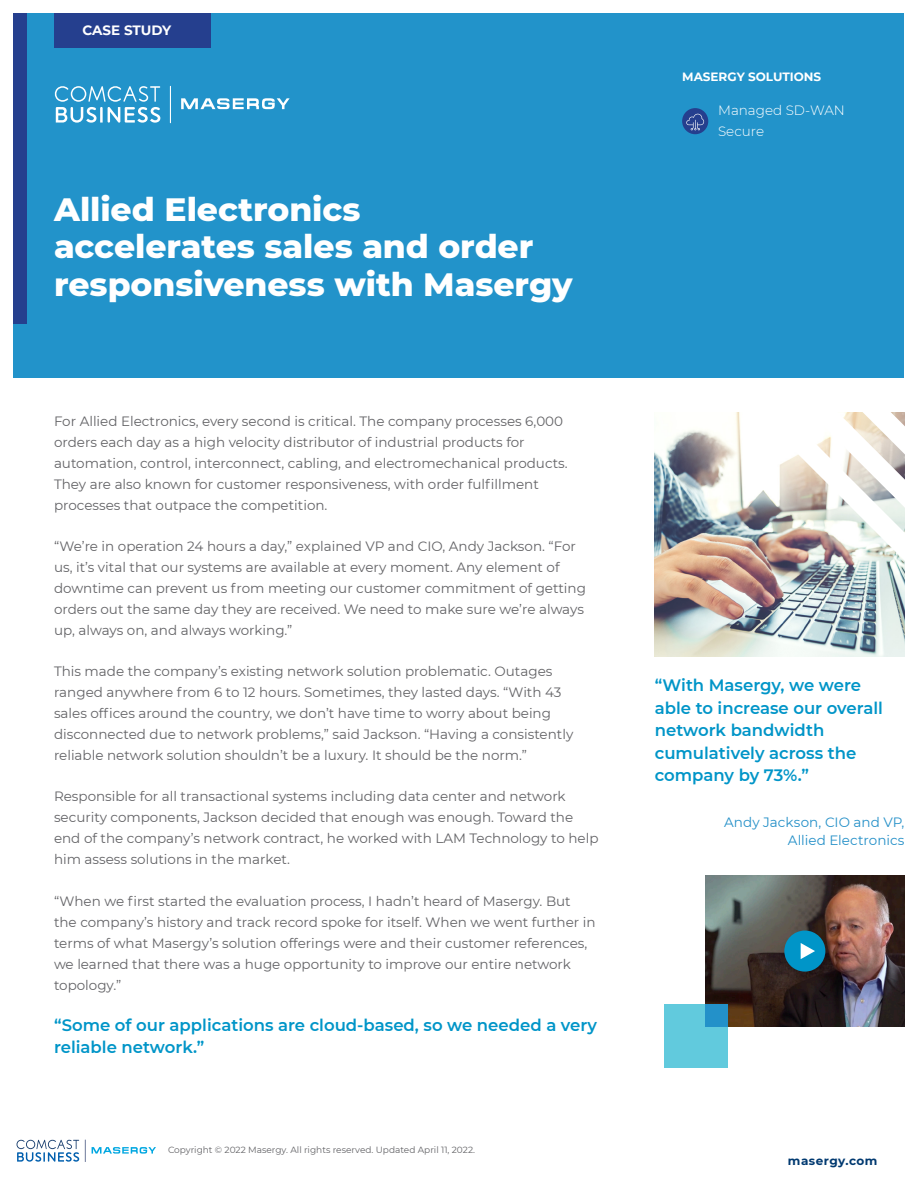
<style>
.page{position:relative;width:918px;height:1188px;background:#fff}
.page>*{position:absolute;margin:0;border:0;box-sizing:border-box;transform-origin:0 0}
.t1{font:800 33px/37.5px "Montserrat";letter-spacing:-.005em;color:#fff}
.t2{font:600 16.5px/22.5px "Montserrat";color:#0095c8}
.t3{font:13.5px/21px "Montserrat";color:#636366}
.Callout_Source___Blu{font:13.5px "Montserrat";letter-spacing:.005em;color:#2590c8}
.t4{font:300 13.5px/21px "Montserrat";color:#fff}
.t5{font:700 13.5px "Montserrat";letter-spacing:-.01em;color:#fff}
.t6{font:700 12px "Montserrat";color:#fff}
.t7{font:700 12px "Montserrat";letter-spacing:.04em;color:#003970}
.t8{font:9px "Montserrat";color:#636366}
</style>
<div class="page">
<svg style="left:16px;top:1139px;width:63px;height:23px"></svg>
<svg style="left:85px;top:1140px;width:1px;height:22px"></svg>
<svg style="left:92px;top:1147px;width:64px;height:7px"></svg>
<div style="left:14px;top:14px;width:890px;height:364px;background:#2293ca"></div>
<div style="left:54px;top:14px;width:157px;height:34px;background:#253f8e"></div>
<div style="left:14px;top:14px;width:13px;height:310px;background:#253f8e"></div>
<img style="left:655px;top:413px;width:249px;height:243px">
<div style="left:682px;top:108px;width:26px;height:26px;background:#253f8e;border-radius:50%"></div>
<svg style="left:686px;top:114px;width:18px;height:16px"></svg>
<svg style="left:755px;top:412px;width:150px;height:150px"></svg>
<img style="left:705px;top:876px;width:199px;height:151px">
<div style="left:664px;top:1004px;width:64px;height:64px;background:#61cadd"></div>
<div style="left:705px;top:1004px;width:23px;height:23px;background:#2391c9"></div>
<div style="left:784px;top:931px;width:41px;height:41px;background:#0095c8;border-radius:50%"></div>
<svg style="left:801px;top:943px;width:14px;height:16px"></svg>
<svg style="left:54px;top:86px;width:106px;height:37px"></svg>
<hr style="left:170px;top:86px;width:1px;height:37px;background:#fff">
<svg style="left:181px;top:98px;width:109px;height:11px"></svg>
<p class="t5" style="left:82px;top:20px;width:90px">CASE STUDY</p>
<p class="t1" style="left:54px;top:188px;width:520px">Allied Electronics<br>accelerates sales and order responsiveness with Masergy</p>
<p class="t3" style="left:54px;top:410px;width:515px">For Allied Electronics, every second is critical. The company processes 6,000 orders each day as a high velocity distributor of industrial products for automation, control, interconnect, cabling, and electromechanical products.<br>They are also known for customer responsiveness, with order fulfillment processes that outpace the competition.</p>
<p class="t3" style="left:54px;top:535px;width:533px">“We’re in operation 24 hours a day,” explained VP and CIO, Andy Jackson. “For us, it’s vital that our systems are available at every moment. Any element of downtime can prevent us from meeting our customer commitment of getting orders out the same day they are received. We need to make sure we’re always up, always on, and always working.”</p>
<p class="t3" style="left:54px;top:660px;width:521px">This made the company’s existing network solution problematic. Outages ranged anywhere from 6 to 12 hours. Sometimes, they lasted days. “With 43 sales offices around the country, we don’t have time to worry about being disconnected due to network problems,” said Jackson. “Having a consistently reliable network solution shouldn’t be a luxury. It should be the norm.”</p>
<p class="t3" style="left:54px;top:786px;width:546px">Responsible for all transactional systems including data center and network security components, Jackson decided that enough was enough. Toward the end of the company’s network contract, he worked with LAM Technology to help him assess solutions in the market.</p>
<p class="t3" style="left:54px;top:890px;width:543px">“When we first started the evaluation process, I hadn’t heard of Masergy. But the company’s history and track record spoke for itself. When we went further in terms of what Masergy’s solution offerings were and their customer references, we learned that there was a huge opportunity to improve our entire network topology.”</p>
<p class="t2" style="left:54px;top:1013px;width:545px">“Some of our applications are cloud-based, so we needed a very reliable network.”</p>
<p class="t8" style="left:168px;top:1144px;width:309px">Copyright © 2022 Masergy. All rights reserved. Updated April 11, 2022.</p>
<p class="t6" style="left:682px;top:68px;width:141px">MASERGY SOLUTIONS</p>
<p class="t4" style="left:718px;top:99px;width:128px">Managed SD-WAN<br>Secure</p>
<p class="t2" style="left:655px;top:673px;width:230px">“With Masergy, we were able to increase our overall network bandwidth cumulatively across the company by 73%.”</p>
<p class="Callout_Source___Blu" style="left:724px;top:812px;width:182px">Andy Jackson, CIO and VP,</p>
<p class="Callout_Source___Blu" style="left:788px;top:830px;width:118px">Allied Electronics</p>
<p class="t7" style="left:788px;top:1152px;width:91px">masergy.com</p>
</div>
